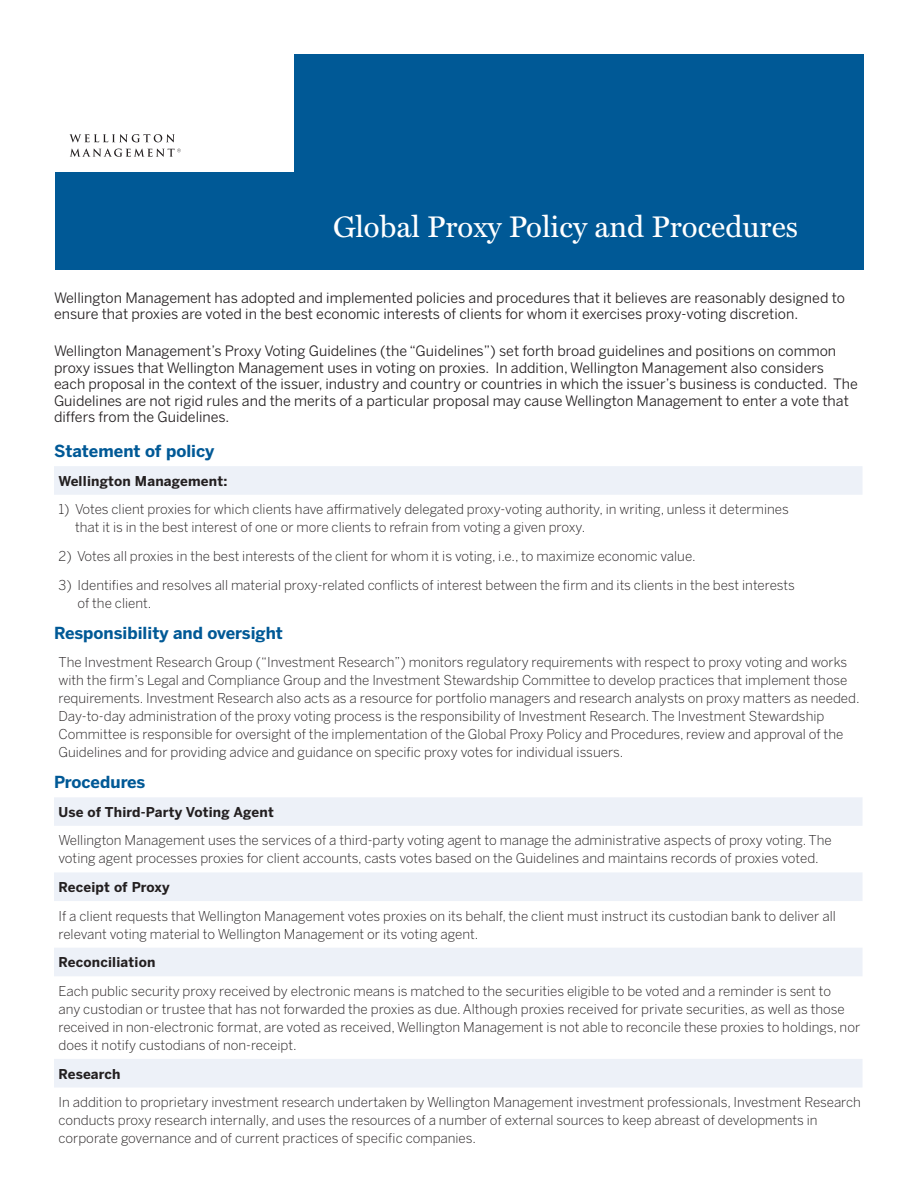
<style>
.page{position:relative;width:918px;height:1188px;background:#fff}
.page>*{position:absolute;margin:0;border:0;box-sizing:border-box;transform-origin:0 0}
.t1{font:30px "Miller Text";color:#fff}
.t2{font:700 16.5px "Benton Sans";color:#005996}
.t3{font:14.25px/16.5px "Benton Sans";color:#231f20}
.t4{font:300 13.5px/18px "Benton Sans";color:#231f20}
.t5{font:700 13.5px "Benton Sans";letter-spacing:.015em;color:#231f20}
</style>
<div class="page">
<div style="left:56px;top:54px;width:808px;height:216px;background:#005996"></div>
<div style="left:54px;top:53px;width:240px;height:119px;background:#fff"></div>
<svg style="left:69px;top:134px;width:106px;height:8px"></svg>
<svg style="left:70px;top:149px;width:111px;height:8px"></svg>
<svg style="left:54px;top:466px;width:808px;height:621px"></svg>
<svg style="left:54px;top:617px;width:808px;height:180px"></svg>
<h1 class="t1" style="left:333px;top:203px;width:467px">Global Proxy Policy and Procedures</h1>
<p class="t3" style="left:54px;top:288px;width:792px">Wellington Management has adopted and implemented policies and procedures that it believes are reasonably designed to ensure that proxies are voted in the best economic interests of clients for whom it exercises proxy-voting discretion.</p>
<p class="t3" style="left:54px;top:342px;width:805px">Wellington Management’s Proxy Voting Guidelines (the “Guidelines”) set forth broad guidelines and positions on common proxy issues that Wellington Management uses in voting on proxies. In addition, Wellington Management also considers each proposal in the context of the issuer, industry and country or countries in which the issuer’s business is conducted. The Guidelines are not rigid rules and the merits of a particular proposal may cause Wellington Management to enter a vote that differs from the Guidelines.</p>
<p class="t2" style="left:54px;top:439px;width:162px">Statement of policy</p>
<p class="t5" style="left:59px;top:471px;width:170px">Wellington Management:</p>
<p class="t4" style="left:75px;top:500px;width:715px;text-indent:-17px">1) Votes client proxies for which clients have affirmatively delegated proxy-voting authority, in writing, unless it determines that it is in the best interest of one or more clients to refrain from voting a given proxy.</p>
<p class="t4" style="left:59px;top:546px;width:639px">2) Votes all proxies in the best interests of the client for whom it is voting, i.e., to maximize economic value.</p>
<p class="t4" style="left:78px;top:575px;width:719px;text-indent:-19px">3) Identifies and resolves all material proxy-related conflicts of interest between the firm and its clients in the best interests of the client.</p>
<p class="t2" style="left:54px;top:620px;width:231px">Responsibility and oversight</p>
<p class="t4" style="left:59px;top:653px;width:803px">The Investment Research Group (“Investment Research”) monitors regulatory requirements with respect to proxy voting and works with the firm’s Legal and Compliance Group and the Investment Stewardship Committee to develop practices that implement those requirements. Investment Research also acts as a resource for portfolio managers and research analysts on proxy matters as needed.<br>Day-to-day administration of the proxy voting process is the responsibility of Investment Research. The Investment Stewardship Committee is responsible for oversight of the implementation of the Global Proxy Policy and Procedures, review and approval of the Guidelines and for providing advice and guidance on specific proxy votes for individual issuers.</p>
<p class="t2" style="left:54px;top:770px;width:93px">Procedures</p>
<p class="t5" style="left:59px;top:802px;width:217px">Use of Third-Party Voting Agent</p>
<p class="t4" style="left:59px;top:831px;width:775px">Wellington Management uses the services of a third-party voting agent to manage the administrative aspects of proxy voting. The voting agent processes proxies for client accounts, casts votes based on the Guidelines and maintains records of proxies voted.</p>
<p class="t5" style="left:59px;top:877px;width:113px">Receipt of Proxy</p>
<p class="t4" style="left:59px;top:906px;width:779px">If a client requests that Wellington Management votes proxies on its behalf, the client must instruct its custodian bank to deliver all relevant voting material to Wellington Management or its voting agent.</p>
<p class="t5" style="left:59px;top:952px;width:98px">Reconciliation</p>
<p class="t4" style="left:59px;top:981px;width:803px">Each public security proxy received by electronic means is matched to the securities eligible to be voted and a reminder is sent to<br>any custodian or trustee that has not forwarded the proxies as due. Although proxies received for private securities, as well as those received in non-electronic format, are voted as received, Wellington Management is not able to reconcile these proxies to holdings, nor does it notify custodians of non-receipt.</p>
<p class="t5" style="left:59px;top:1064px;width:64px">Research</p>
<p class="t4" style="left:59px;top:1092px;width:804px">In addition to proprietary investment research undertaken by Wellington Management investment professionals, Investment Research conducts proxy research internally, and uses the resources of a number of external sources to keep abreast of developments in corporate governance and of current practices of specific companies.</p>
</div>
